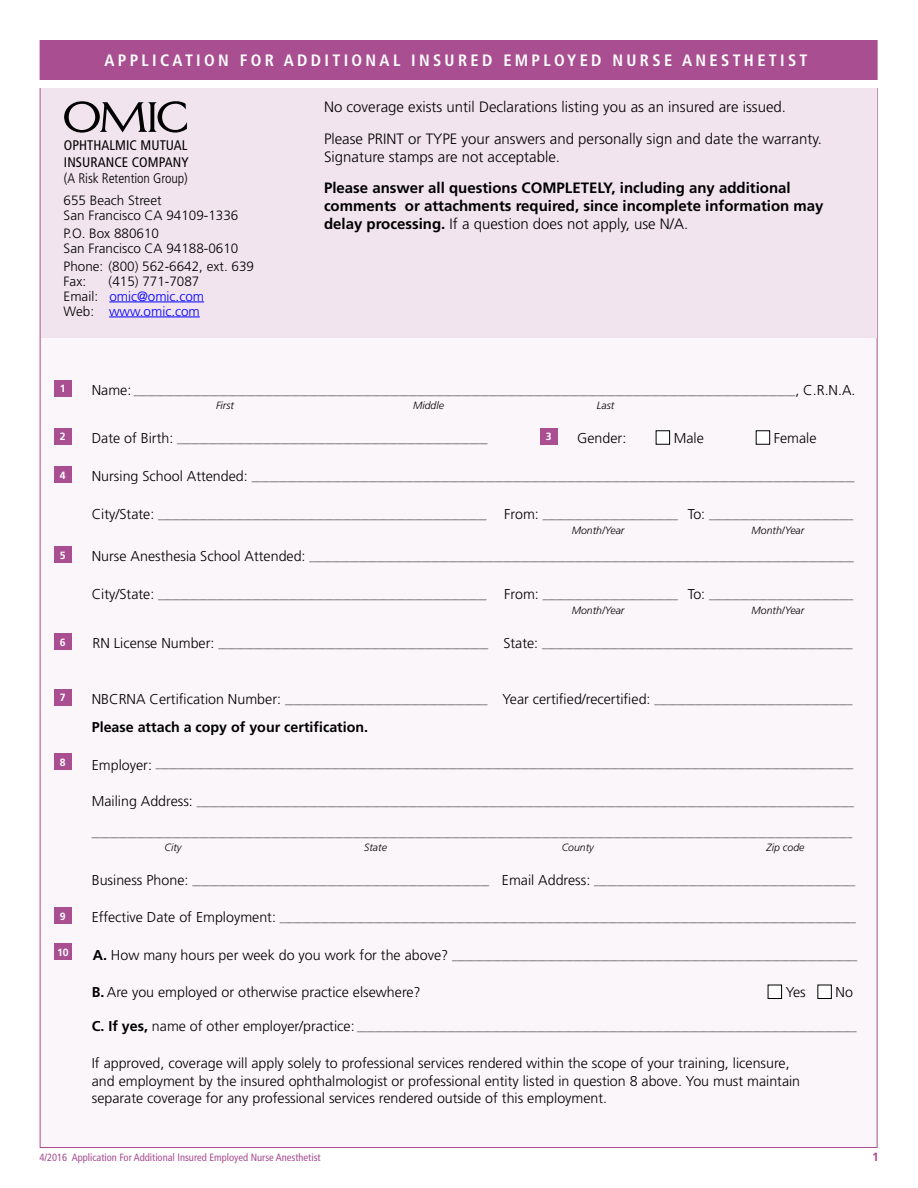
<style>
.page{position:relative;width:918px;height:1188px;background:#fff}
.page>*{position:absolute;margin:0;border:0;box-sizing:border-box;transform-origin:0 0}
.t1{font:700 condensed 16.5px "Frutiger LT Std";letter-spacing:.2em;color:#fff}
.t2{font:700 15px/18px "Frutiger LT Std";color:#000}
.t3{font:300 15px/31.5px "Frutiger LT Std";color:#000}
.t4{font:300 14.25px/17.2px "Frutiger LT Std";color:#000}
.t5{font:700 14.25px "Frutiger LT Std";color:#000}
.t6{font:condensed 13.95px/16.6px "Frutiger LT Std";letter-spacing:.005em;color:#000}
.t7{font:300 condensed 13.95px "Frutiger LT Std";letter-spacing:-.005em;color:#000}
.t8{font:300 13.5px/15px "Frutiger LT Std";color:#000}
.t9{font:300 13.5px/15px "Frutiger LT Std";color:#00f}
.t10{font:700 12px "Frutiger LT Std";color:#a94e91}
.t11{font:italic 300 10.5px "Frutiger LT Std";color:#000}
.t12{font:condensed 10.5px "Frutiger LT Std";color:#a94e91}
.t13{font:700 10.5px "Frutiger LT Std";color:#fff}
.t14{font:300 9px "Frutiger LT Std";color:#000}
.s1{color:#000}
.s2{font-weight:300}
.s3{font-size:14.25px}
.s4{font-weight:700;font-size:14.25px}
.s5{font-weight:700}
</style>
<div class="page">
<div style="left:40px;top:40px;width:838px;height:1108px;background:#fbf6fa"></div>
<div style="left:41px;top:88px;width:835px;height:250px;background:#f2e4ef"></div>
<div style="left:40px;top:40px;width:838px;height:41px;background:#a94e91"></div>
<div style="left:54px;top:380px;width:18px;height:16px;background:#a94e91"></div>
<div style="left:54px;top:428px;width:18px;height:16px;background:#a94e91"></div>
<div style="left:540px;top:428px;width:18px;height:16px;background:#a94e91"></div>
<div style="left:656px;top:431px;width:14px;height:13px;background:#fff"></div>
<div style="left:656px;top:431px;width:14px;height:13px;border:1px solid #000"></div>
<div style="left:756px;top:431px;width:14px;height:13px;background:#fff"></div>
<div style="left:756px;top:431px;width:14px;height:13px;border:1px solid #000"></div>
<div style="left:54px;top:466px;width:18px;height:17px;background:#a94e91"></div>
<div style="left:54px;top:547px;width:18px;height:16px;background:#a94e91"></div>
<div style="left:54px;top:634px;width:18px;height:16px;background:#a94e91"></div>
<div style="left:54px;top:689px;width:18px;height:16px;background:#a94e91"></div>
<div style="left:54px;top:754px;width:18px;height:16px;background:#a94e91"></div>
<div style="left:54px;top:908px;width:18px;height:16px;background:#a94e91"></div>
<div style="left:54px;top:944px;width:18px;height:16px;background:#a94e91"></div>
<div style="left:768px;top:985px;width:14px;height:14px;background:#fff"></div>
<div style="left:768px;top:985px;width:14px;height:14px;border:1px solid #000"></div>
<div style="left:818px;top:985px;width:13px;height:14px;background:#fff"></div>
<div style="left:818px;top:985px;width:14px;height:14px;border:1px solid #000"></div>
<hr style="left:109px;top:302px;width:95px;height:1px;background:#00f">
<hr style="left:109px;top:317px;width:91px;height:1px;background:#00f">
<svg style="left:64px;top:101px;width:123px;height:32px"></svg>
<div style="left:34px;top:80px;width:861px;height:8px;background:#fff"></div>
<h1 class="t1" style="left:105px;top:51px;width:704px">APPLICATION FOR ADDITIONAL INSURED EMPLOYED NURSE ANESTHETIST</h1>
<h3 class="t6" style="left:64px;top:137px;width:126px">OPHTHALMIC MUTUAL<br>INSURANCE COMPANY</h3>
<h3 class="t7" style="left:64px;top:171px;width:125px">(A Risk Retention Group)</h3>
<h3 class="t8" style="left:64px;top:193px;width:176px">655 Beach Street<br>San Francisco CA 94109-1336</h3>
<h3 class="t8" style="left:64px;top:226px;width:176px">P.O. Box 880610<br>San Francisco CA 94188-0610</h3>
<h3 class="t8" style="left:64px;top:259px;width:192px">Phone: (800) 562-6642, ext. 639<br>Fax:</h3>
<h3 class="t9" style="left:64px;top:274px;width:142px;text-indent:45px"><span class="s1">(415) 771-7087<br>Email:</span> omic@omic.com<br><span class="s1">Web:</span> www.omic.com</h3>
<h2 class="t3" style="left:324px;top:92px;width:499px">No coverage exists until Declarations listing you as an insured are issued.<br>Please PRINT or TYPE your answers and personally sign and date the warranty.</h2>
<h2 class="t3" style="left:324px;top:141px;width:238px">Signature stamps are not acceptable.</h2>
<h2 class="t2" style="left:324px;top:179px;width:501px">Please answer all questions COMPLETELY, including any additional comments or attachments required, since incomplete information may delay processing. <span class="s2">If a question does not apply, use N/A.</span></h2>
<p class="t13" style="left:60px;top:382px;width:7px">1</p>
<p class="t14" style="left:92px;top:387px;width:765px"><span class="s3">Name:</span> ___________________________________________________________________________________________________________________________________________________<span class="s3">, C.R.N.A.</span></p>
<p class="t11" style="left:216px;top:400px;width:20px">First</p>
<p class="t11" style="left:413px;top:400px;width:32px">Middle</p>
<p class="t11" style="left:597px;top:400px;width:19px">Last</p>
<p class="t13" style="left:60px;top:430px;width:7px">2</p>
<p class="t14" style="left:92px;top:435px;width:398px"><span class="s3">Date of Birth:</span> _____________________________________________________________________</p>
<p class="t13" style="left:546px;top:430px;width:7px">3</p>
<h3 class="t4" style="left:577px;top:430px;width:51px">Gender:</h3>
<h3 class="t4" style="left:674px;top:430px;width:32px">Male</h3>
<h3 class="t4" style="left:774px;top:430px;width:44px">Female</h3>
<p class="t13" style="left:60px;top:469px;width:7px">4</p>
<p class="t14" style="left:92px;top:473px;width:764px"><span class="s3">Nursing School Attended:</span> ______________________________________________________________________________________________________________________________________</p>
<p class="t14" style="left:92px;top:511px;width:763px"><span class="s3">City/State:</span> _________________________________________________________________________ <span class="s3">From:</span> ______________________________ <span class="s3">To:</span> ________________________________</p>
<p class="t11" style="left:572px;top:524px;width:54px">Month/Year</p>
<p class="t11" style="left:752px;top:524px;width:54px">Month/Year</p>
<p class="t13" style="left:60px;top:549px;width:7px">5</p>
<p class="t14" style="left:92px;top:553px;width:764px"><span class="s3">Nurse Anesthesia School Attended:</span> _________________________________________________________________________________________________________________________</p>
<p class="t14" style="left:92px;top:591px;width:763px"><span class="s3">City/State:</span> _________________________________________________________________________ <span class="s3">From:</span> ______________________________ <span class="s3">To:</span> ________________________________</p>
<p class="t11" style="left:572px;top:604px;width:54px">Month/Year</p>
<p class="t11" style="left:752px;top:604px;width:54px">Month/Year</p>
<p class="t13" style="left:60px;top:636px;width:7px">6</p>
<p class="t14" style="left:93px;top:640px;width:762px"><span class="s3">RN License Number:</span> ____________________________________________________________ <span class="s3">State:</span> _____________________________________________________________________</p>
<p class="t13" style="left:60px;top:691px;width:7px">7</p>
<p class="t14" style="left:92px;top:696px;width:762px"><span class="s3">NBCRNA Certification Number:</span> _____________________________________________ <span class="s3">Year certified/recertified:</span> ____________________________________________</p>
<h3 class="t5" style="left:92px;top:719px;width:278px">Please attach a copy of your certification.</h3>
<p class="t13" style="left:60px;top:756px;width:7px">8</p>
<p class="t14" style="left:92px;top:760px;width:763px"><span class="s3">Employer:</span> ___________________________________________________________________________________________________________________________________________________________</p>
<p class="t14" style="left:92px;top:798px;width:764px"><span class="s3">Mailing Address:</span> __________________________________________________________________________________________________________________________________________________</p>
<p class="t14" style="left:92px;top:829px;width:762px">_________________________________________________________________________________________________________________________________________________________________________</p>
<p class="t11" style="left:165px;top:841px;width:18px">City</p>
<p class="t11" style="left:364px;top:841px;width:24px">State</p>
<p class="t11" style="left:562px;top:841px;width:34px">County</p>
<p class="t11" style="left:766px;top:841px;width:39px">Zip code</p>
<p class="t14" style="left:92px;top:877px;width:765px"><span class="s3">Business Phone:</span> __________________________________________________________________ <span class="s3">Email Address:</span> __________________________________________________________</p>
<p class="t13" style="left:60px;top:910px;width:7px">9</p>
<p class="t14" style="left:92px;top:914px;width:766px"><span class="s3">Effective Date of Employment:</span> ________________________________________________________________________________________________________________________________</p>
<p class="t13" style="left:57px;top:946px;width:13px">10</p>
<p class="t14" style="left:93px;top:952px;width:766px"><span class="s4">A.</span> <span class="s3">How many hours per week do you work for the above?</span> __________________________________________________________________________________________</p>
<h3 class="t4" style="left:92px;top:984px;width:330px"><span class="s5">B.</span> Are you employed or otherwise practice elsewhere?</h3>
<h3 class="t4" style="left:786px;top:984px;width:22px">Yes</h3>
<h3 class="t4" style="left:836px;top:984px;width:19px">No</h3>
<p class="t14" style="left:92px;top:1023px;width:766px"><span class="s4">C. If yes,</span> <span class="s3">name of other employer/practice:</span> _______________________________________________________________________________________________________________</p>
<p class="t4" style="left:92px;top:1055px;width:710px">If approved, coverage will apply solely to professional services rendered within the scope of your training, licensure, and employment by the insured ophthalmologist or professional entity listed in question 8 above. You must maintain separate coverage for any professional services rendered outside of this employment.</p>
<p class="t12" style="left:39px;top:1151px;width:283px">4/2016 Application For Additional Insured Employed Nurse Anesthetist</p>
<h3 class="t10" style="left:872px;top:1150px;width:8px">1</h3>
</div>
